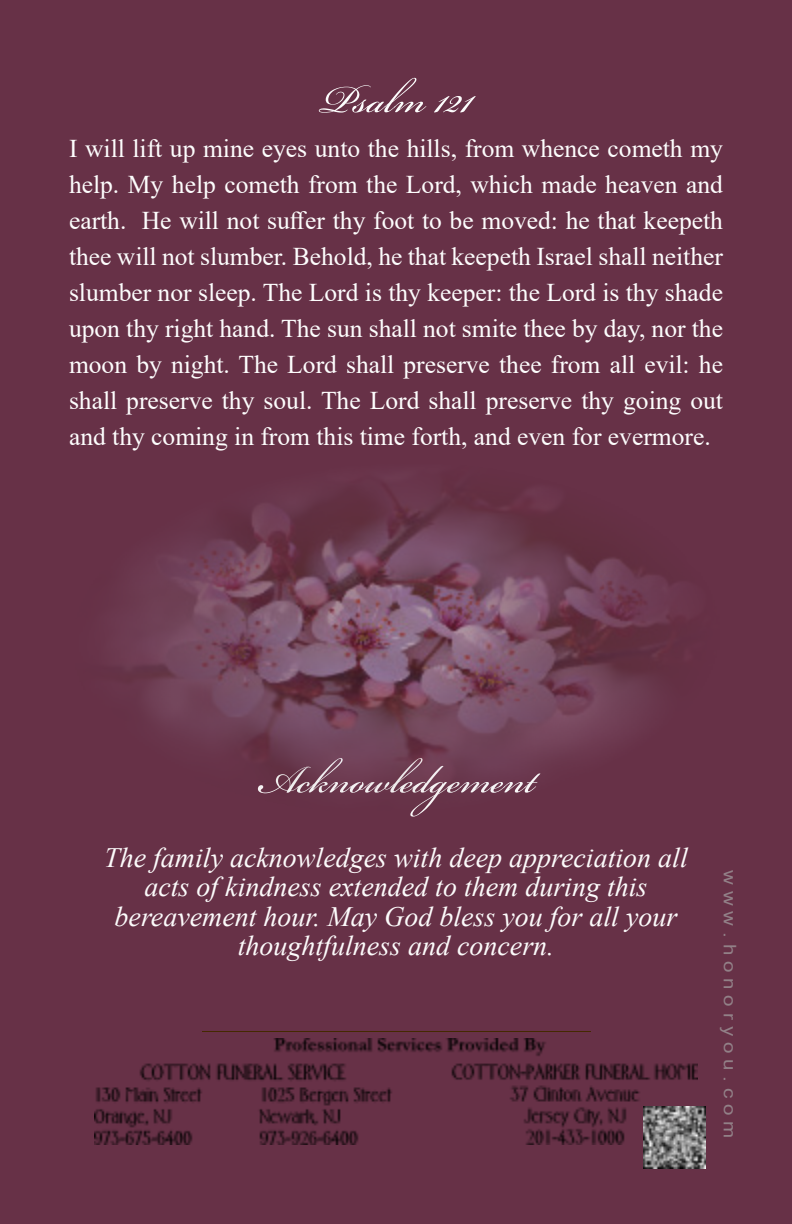
<style>
.page{position:relative;width:792px;height:1224px;background:#673147}
.page>*{position:absolute;margin:0;border:0;box-sizing:border-box;transform-origin:0 0}
.t1{font:60px "Bickham Script MM";color:#fcfbfb}
.t2{font:60px "Bickham Script MM";color:#fdfdfd}
.t3{font:italic 28px/29.2px "Times New Roman";color:#fcfbfb;text-align:center}
.t4{font:25.6px/36px "Times New Roman";color:#fdfdfd;text-align:justify}
.t5{font:17.4px "Arial";letter-spacing:.285em;color:rgb(167 167 167/.68);scale:1.18 1}
</style>
<div class="page">
<hr style="left:202px;top:1031px;width:388px;height:1px;background:#452800">
<img style="left:94px;top:1039px;width:604px;height:106px">
<img style="left:72px;top:462px;width:648px;height:352px">
<img style="left:644px;top:1106px;width:62px;height:62px">
<h1 class="t2" style="left:320px;top:67px;width:154px">Psalm 121</h1>
<p class="t4" style="left:69px;top:133px;width:656px">I will lift up mine eyes unto the hills, from whence cometh my help. My help cometh from the Lord, which made heaven and earth. He will not suffer thy foot to be moved: he that keepeth thee will not slumber. Behold, he that keepeth Israel shall neither slumber nor sleep. The Lord is thy keeper: the Lord is thy shade upon thy right hand. The sun shall not smite thee by day, nor the moon by night. The Lord shall preserve thee from all evil: he shall preserve thy soul. The Lord shall preserve thy going out and thy coming in from this time forth, and even for evermore.</p>
<h1 class="t1" style="left:257px;top:747px;width:280px">Acknowledgement</h1>
<p class="t3" style="left:104px;top:846px;width:585px">The family acknowledges with deep appreciation all acts of kindness extended to them during this bereavement hour. May God bless you for all your thoughtfulness and concern.</p>
<p class="t5" style="left:736px;top:870px;width:229px;rotate:90deg">www.honoryou.com</p>
</div>
